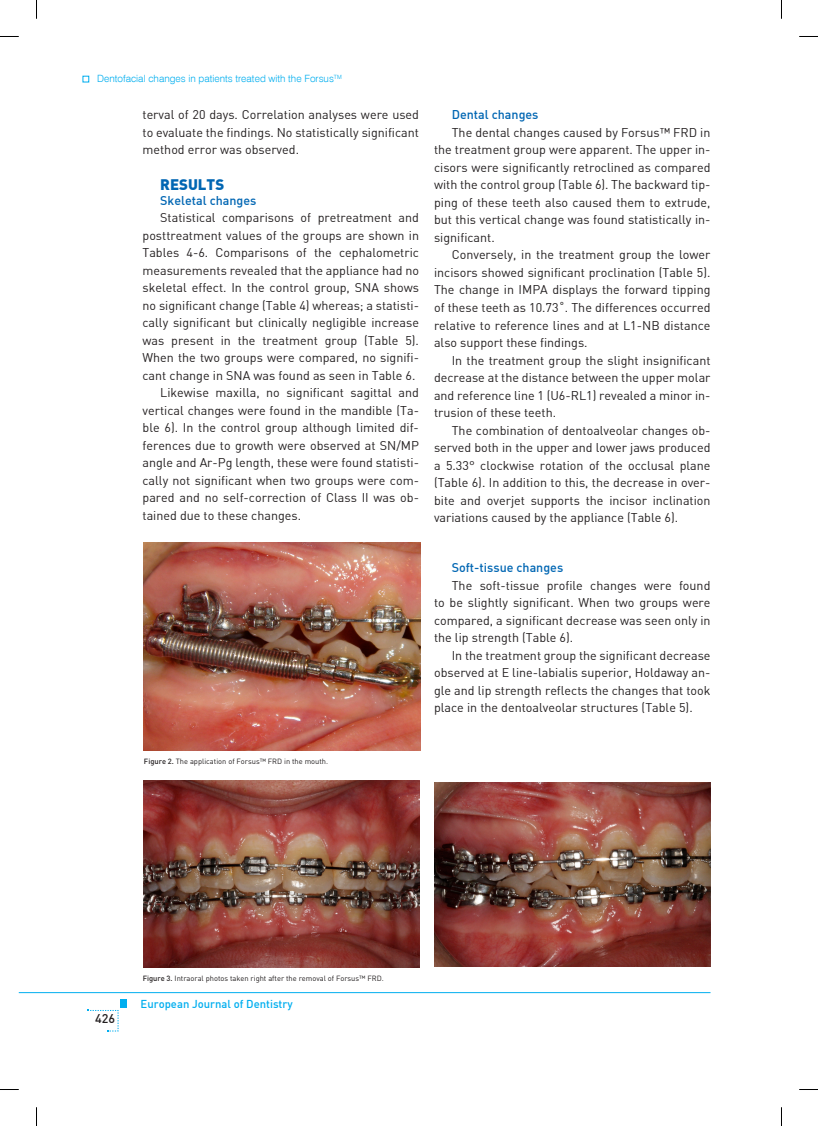
<style>
.page{position:relative;width:818px;height:1126px;background:#fff}
.page>*{position:absolute;margin:0;border:0;box-sizing:border-box;transform-origin:0 0}
.t1{font:15px "Din B Black";color:#0166b3}
.t2{font:12.5px/17.5px "Din B Regular";color:#231f20;text-align:justify}
.t3{font:12.5px "Din B Medium";color:#0166b3}
.t4{font:12.5px "Din B Medium";color:#231f20}
.t5{font:11.25px "Din B Medium";color:#00aeef}
.t6{font:300 10px "Swiss 721 BT";color:#00aeef}
.t7{font:7.5px "DIN";color:#231f20}
.s1{font-weight:500}
</style>
<div class="page">
<hr style="left:19px;top:992px;width:691px;height:1px;background:#00aeef">
<div style="left:120px;top:999px;width:7px;height:8px;background:#00aeef"></div>
<svg style="left:88px;top:1009px;width:31px;height:22px"></svg>
<img style="left:143px;top:542px;width:277px;height:208px">
<img style="left:143px;top:780px;width:276px;height:187px">
<img style="left:434px;top:782px;width:275px;height:184px">
<svg style="left:83px;top:76px;width:6px;height:6px"></svg>
<svg style="left:0;top:36px;width:19px;height:1px"></svg>
<svg style="left:799px;top:36px;width:18px;height:1px"></svg>
<svg style="left:0;top:1089px;width:19px;height:1px"></svg>
<svg style="left:799px;top:1089px;width:18px;height:1px"></svg>
<svg style="left:36px;top:0;width:1px;height:19px"></svg>
<svg style="left:36px;top:1107px;width:1px;height:18px"></svg>
<p class="t6" style="left:97px;top:73px;width:246px">Dentofacial changes in patients treated with the Forsus<sup>TM</sup></p>
<p class="t2" style="left:142px;top:106px;width:278px">terval of 20 days. Correlation analyses were used to evaluate the findings. No statistically significant method error was observed.</p>
<p class="t1" style="left:160px;top:174px;width:56px">RESU LTS</p>
<p class="t3" style="left:160px;top:192px;width:98px">Skeletal changes</p>
<p class="t2" style="left:160px;top:209px;width:260px">Statistical comparisons of pretreatment and</p>
<p class="t2" style="left:142px;top:226px;width:278px">posttreatment values of the groups are shown in</p>
<p class="t2" style="left:142px;top:244px;width:278px">Tables 4-6. Comparisons of the cephalometric</p>
<p class="t2" style="left:142px;top:261px;width:278px">measurements revealed that the appliance had no</p>
<p class="t2" style="left:142px;top:279px;width:278px">skeletal effect. In the control group, SNA shows</p>
<p class="t2" style="left:142px;top:296px;width:278px">no significant change (Table 4) whereas; a statisti-</p>
<p class="t2" style="left:142px;top:314px;width:278px">cally significant but clinically negligible increase</p>
<p class="t2" style="left:142px;top:331px;width:278px">was present in the treatment group (Table 5).</p>
<p class="t2" style="left:142px;top:349px;width:278px">When the two groups were compared, no signifi-</p>
<p class="t2" style="left:142px;top:366px;width:274px">cant change in SNA was found as seen in Table 6.</p>
<p class="t2" style="left:160px;top:384px;width:260px">Likewise maxilla, no significant sagittal and</p>
<p class="t2" style="left:142px;top:401px;width:278px">vertical changes were found in the mandible (Ta-</p>
<p class="t2" style="left:142px;top:419px;width:278px">ble 6). In the control group although limited dif-</p>
<p class="t2" style="left:142px;top:436px;width:278px">ferences due to growth were observed at SN/MP</p>
<p class="t2" style="left:142px;top:454px;width:278px">angle and Ar-Pg length, these were found statisti-</p>
<p class="t2" style="left:142px;top:471px;width:278px">cally not significant when two groups were com-</p>
<p class="t2" style="left:142px;top:489px;width:278px">pared and no self-correction of Class II was ob-</p>
<p class="t2" style="left:142px;top:506px;width:160px">tained due to these changes.</p>
<p class="t3" style="left:451px;top:107px;width:88px">Dental changes</p>
<p class="t2" style="left:434px;top:123px;width:278px;text-indent:18px">The dental changes caused by Forsus™ FRD in the treatment group were apparent. The upper in&shy;cisors were significantly retroclined as compared with the control group (Table 6). The backward tip&shy;ping of these teeth also caused them to extrude, but this vertical change was found statistically in&shy;significant.</p>
<p class="t2" style="left:434px;top:246px;width:278px;text-indent:18px">Conversely, in the treatment group the lower incisors showed significant proclination (Table 5).<br>The change in IMPA displays the forward tipping of these teeth as 10.73˚. The differences occurred relative to reference lines and at L1-NB distance also support these findings.</p>
<p class="t2" style="left:434px;top:351px;width:278px;text-indent:18px">In the treatment group the slight insignificant decrease at the distance between the upper molar and reference line 1 (U6-RL1) revealed a minor in&shy;trusion of these teeth.</p>
<p class="t2" style="left:434px;top:421px;width:278px;text-indent:18px">The combination of dentoalveolar changes ob&shy;served both in the upper and lower jaws produced a 5.33° clockwise rotation of the occlusal plane (Table 6). In addition to this, the decrease in over&shy;bite and overjet supports the incisor inclination variations caused by the appliance (Table 6).</p>
<p class="t3" style="left:451px;top:559px;width:113px">Soft-tissue changes</p>
<p class="t2" style="left:434px;top:576px;width:278px;text-indent:18px">The soft-tissue profile changes were found to be slightly significant. When two groups were compared, a significant decrease was seen only in the lip strength (Table 6).</p>
<p class="t2" style="left:434px;top:646px;width:278px;text-indent:18px">In the treatment group the significant decrease observed at E line-labialis superior, Holdaway an&shy;gle and lip strength reflects the changes that took place in the dentoalveolar structures (Table 5).</p>
<p class="t7" style="left:144px;top:756px;width:186px"><span class="s1">Figure 2.</span> The application of Forsus™ FRD in the mouth.</p>
<p class="t4" style="left:95px;top:1010px;width:21px">426</p>
<p class="t7" style="left:143px;top:973px;width:242px"><span class="s1">Figure 3.</span> Intraoral photos taken right after the removal of Forsus™ FRD.</p>
<p class="t5" style="left:140px;top:996px;width:153px">European Journal of Dentistry</p>
</div>
